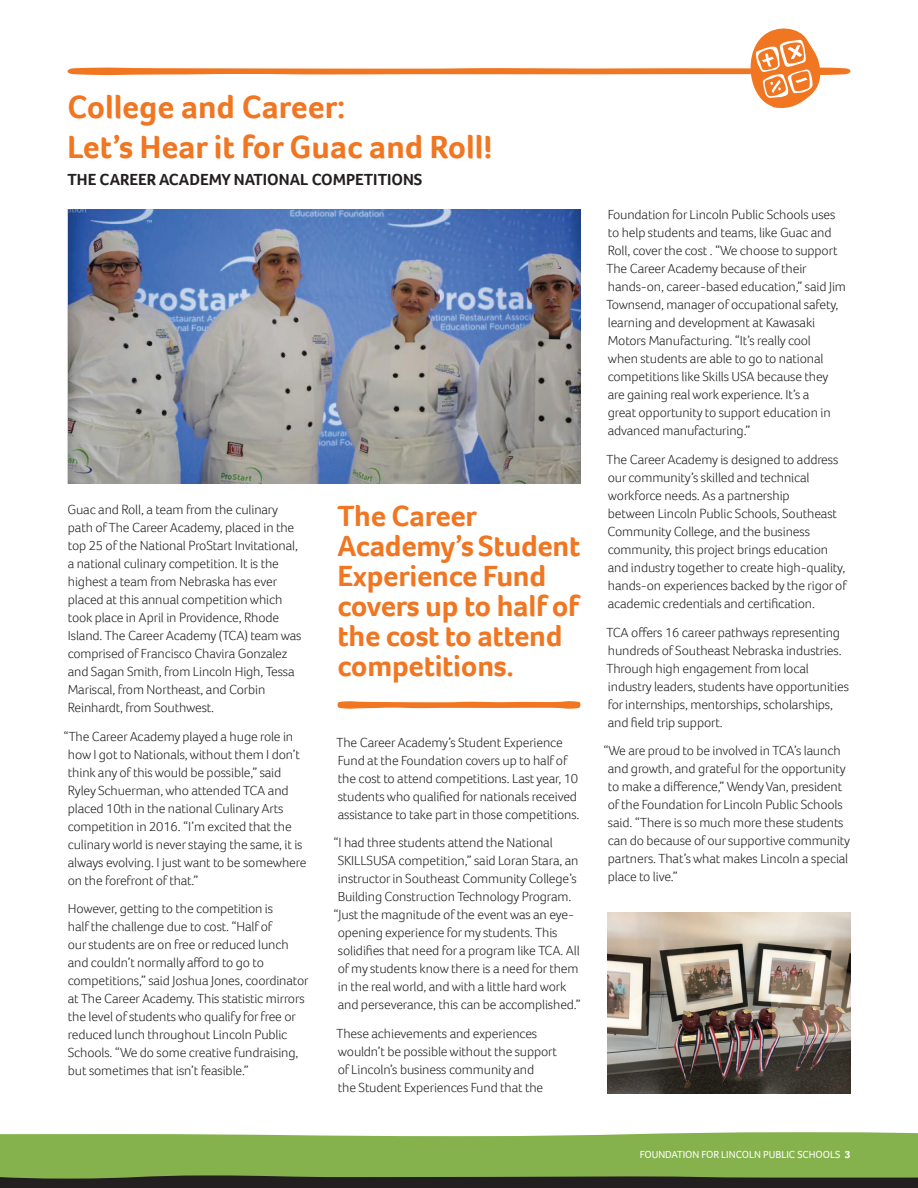
<style>
.page{position:relative;width:918px;height:1188px;background:#fff}
.page>*{position:absolute;margin:0;border:0;box-sizing:border-box;transform-origin:0 0}
.t1{font:700 33px/39.8px "Foco";color:#f07622}
.t2{font:700 30px/30px "Foco";letter-spacing:-.01em;color:#f07622}
.t3{font:700 16.5px "Foco";color:#231f20}
.t4{font:300 13.5px/18px "Foco";letter-spacing:-.01em;color:#231f20}
.t5{font:10.5px "Foco";color:#fff}
.s1{font-weight:700}
</style>
<div class="page">
<div style="left:0;top:1131px;width:918px;height:57px;background:#86b24e"></div>
<svg style="left:0;top:1091px;width:918px;height:46px"></svg>
<svg style="left:0;top:1175px;width:918px;height:13px;background:#323527"></svg>
<svg style="left:67px;top:28px;width:784px;height:80px"></svg>
<img style="left:69px;top:210px;width:511px;height:274px">
<img style="left:608px;top:912px;width:242px;height:181px">
<svg style="left:337px;top:701px;width:244px;height:8px"></svg>
<h1 class="t1" style="left:68px;top:87px;width:427px">College and Career:<br>Let’s Hear it for Guac and Roll!</h1>
<p class="t3" style="left:68px;top:169px;width:357px">THE CAREER ACADEMY NATIONAL COMPETITIONS</p>
<p class="t4" style="left:67px;top:500px;width:236px">Guac and Roll, a team from the culinary path of The Career Academy, placed in the top 25 of the National ProStart Invitational, a national culinary competition. It is the highest a team from Nebraska has ever placed at this annual competition which took place in April in Providence, Rhode Island. The Career Academy (TCA) team was comprised of Francisco Chavira Gonzalez and Sagan Smith, from Lincoln High, Tessa Mariscal, from Northeast, and Corbin Reinhardt, from Southwest.</p>
<p class="t4" style="left:68px;top:727px;width:240px;text-indent:-4px">“The Career Academy played a huge role in how I got to Nationals, without them I don’t think any of this would be possible,” said Ryley Schuerman, who attended TCA and placed 10th in the national Culinary Arts competition in 2016. “I’m excited that the culinary world is never staying the same, it is always evolving. I just want to be somewhere on the forefront of that.”</p>
<p class="t4" style="left:68px;top:900px;width:242px">However, getting to the competition is<br>half the challenge due to cost. “Half of<br>our students are on free or reduced lunch and couldn’t normally afford to go to competitions,” said Joshua Jones, coordinator at The Career Academy. This statistic mirrors the level of students who qualify for free or reduced lunch throughout Lincoln Public Schools. “We do some creative fundraising, but sometimes that isn’t feasible.”</p>
<h2 class="t2" style="left:338px;top:500px;width:244px">The Career<br>Academy’s Student<br>Experience Fund covers up to half of the cost to attend competitions.</h2>
<p class="t4" style="left:337px;top:733px;width:244px">The Career Academy’s Student Experience Fund at the Foundation covers up to half of the cost to attend competitions. Last year, 10 students who qualified for nationals received assistance to take part in those competitions.</p>
<p class="t4" style="left:333px;top:834px;width:221px">“I had three students attend the National</p>
<p class="t4" style="left:338px;top:852px;width:242px">SKILLSUSA competition,” said Loran Stara, an</p>
<p class="t4" style="left:338px;top:870px;width:240px">instructor in Southeast Community College’s</p>
<p class="t4" style="left:338px;top:888px;width:235px">Building Construction Technology Program.</p>
<p class="t4" style="left:333px;top:906px;width:242px">“Just the magnitude of the event was an eye-</p>
<p class="t4" style="left:338px;top:924px;width:221px">opening experience for my students. This</p>
<p class="t4" style="left:338px;top:942px;width:243px">solidifies that need for a program like TCA. All</p>
<p class="t4" style="left:338px;top:960px;width:242px">of my students know there is a need for them</p>
<p class="t4" style="left:338px;top:978px;width:230px">in the real world, and with a little hard work</p>
<p class="t4" style="left:338px;top:996px;width:244px">and perseverance, this can be accomplished.”</p>
<p class="t4" style="left:337px;top:1024px;width:222px">These achievements and experiences wouldn’t be possible without the support of Lincoln’s business community and<br>the Student Experiences Fund that the</p>
<p class="t4" style="left:607px;top:205px;width:241px">Foundation for Lincoln Public Schools uses to help students and teams, like Guac and Roll, cover the cost . “We choose to support The Career Academy because of their hands-on, career-based education,” said Jim Townsend, manager of occupational safety, learning and development at Kawasaki Motors Manufacturing. “It’s really cool<br>when students are able to go to national competitions like Skills USA because they are gaining real work experience. It’s a<br>great opportunity to support education in advanced manufacturing.”</p>
<p class="t4" style="left:607px;top:450px;width:242px">The Career Academy is designed to address our community’s skilled and technical workforce needs. As a partnership<br>between Lincoln Public Schools, Southeast Community College, and the business community, this project brings education and industry together to create high-quality, hands-on experiences backed by the rigor of academic credentials and certification.</p>
<p class="t4" style="left:607px;top:623px;width:244px">TCA offers 16 career pathways representing hundreds of Southeast Nebraska industries.<br>Through high engagement from local industry leaders, students have opportunities for internships, mentorships, scholarships, and field trip support.</p>
<p class="t4" style="left:608px;top:742px;width:244px;text-indent:-4px">“We are proud to be involved in TCA’s launch and growth, and grateful for the opportunity to make a difference,” Wendy Van, president of the Foundation for Lincoln Public Schools said. “There is so much more these students can do because of our supportive community partners. That’s what makes Lincoln a special place to live.”</p>
<p class="t5" style="left:640px;top:1147px;width:212px">FOUNDATION FOR LINCOLN PUBLIC SCHOOLS <span class="s1">3</span></p>
</div>
